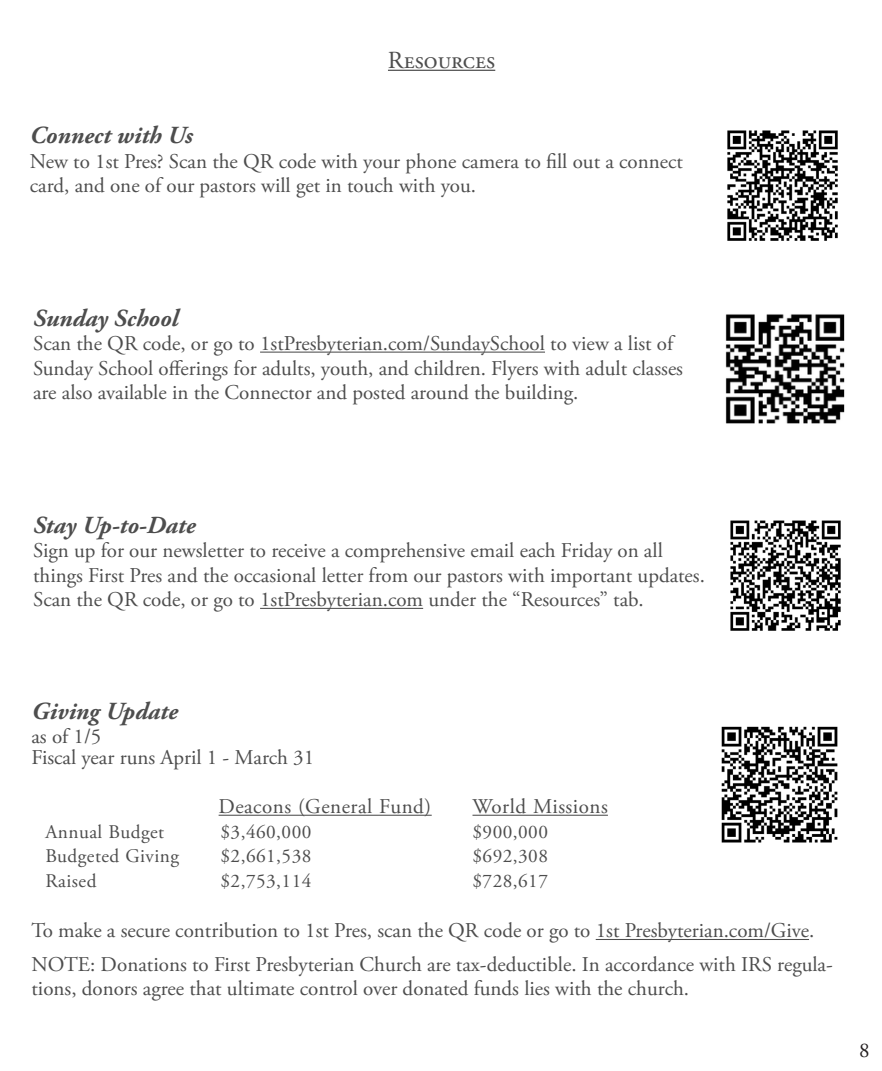
<style>
.page{position:relative;width:882px;height:1071px;background:#fff}
.page>*{position:absolute;margin:0;border:0;box-sizing:border-box;transform-origin:0 0}
.t1{font:italic 700 24.5px "Adobe Garamond Pro";color:#4d4d4d}
.t2{font:24.5px "Adobe Garamond Pro";color:#4d4d4d}
.Calendar_Tabs{font:21px/24.5px "Adobe Garamond Pro";color:#4d4d4d}
.Calendar_Tabs-2{font:21px/24.5px "Adobe Garamond Pro";letter-spacing:.035em;color:#4d4d4d}
.Calendar_Tabs-3{font:21px/24.5px "Adobe Garamond Pro";letter-spacing:.025em;color:#4d4d4d}
.Calendar_Tabs-4{font:21px/24.5px "Adobe Garamond Pro";letter-spacing:.02em;color:#4d4d4d}
.t3{font:21px "Adobe Garamond Pro";color:#231f20}
.Calendar_Tabs-5{font:19.25px "Adobe Garamond Pro";letter-spacing:.025em;color:#4d4d4d}
</style>
<div class="page">
<hr style="left:219px;top:815px;width:213px;height:1px;background:#4d4d4d">
<hr style="left:472px;top:815px;width:136px;height:1px;background:#4d4d4d">
<hr style="left:596px;top:939px;width:213px;height:1px;background:#4d4d4d">
<img style="left:721px;top:726px;width:117px;height:117px">
<img style="left:727px;top:130px;width:111px;height:111px">
<hr style="left:260px;top:352px;width:285px;height:1px;background:#4d4d4d">
<img style="left:725px;top:314px;width:120px;height:110px">
<hr style="left:260px;top:608px;width:163px;height:1px;background:#4d4d4d">
<img style="left:730px;top:520px;width:111px;height:111px">
<hr style="left:388px;top:70px;width:107px;height:1px;background:#4d4d4d">
<p class="t2" style="left:388px;top:45px;width:109px">Resources</p>
<p class="t1" style="left:30px;top:122px;width:164px">Connect with Us</p>
<p class="Calendar_Tabs-4" style="left:30px;top:150px;width:654px">New to 1st Pres? Scan the QR code with your phone camera to fill out a connect card, and one of our pastors will get in touch with you.</p>
<p class="t1" style="left:33px;top:304px;width:147px">Sunday School</p>
<p class="Calendar_Tabs" style="left:33px;top:332px;width:652px">Scan the QR code, or go to 1stPresbyterian.com/SundaySchool to view a list of<br>Sunday School offerings for adults, youth, and children. Flyers with adult classes are also available in the Connector and posted around the building.</p>
<p class="t1" style="left:33px;top:511px;width:164px">Stay Up-to-Date</p>
<p class="Calendar_Tabs-2" style="left:33px;top:539px;width:673px">Sign up for our newsletter to receive a comprehensive email each Friday on all things First Pres and the occasional letter from our pastors with important updates.<br>Scan the QR code, or go to 1stPresbyterian.com under the “Resources” tab.</p>
<p class="t1" style="left:32px;top:697px;width:148px">Giving Update</p>
<p class="Calendar_Tabs" style="left:32px;top:725px;width:71px">as of 1/5</p>
<p class="Calendar_Tabs" style="left:32px;top:746px;width:284px">Fiscal year runs April 1 - March 31</p>
<p class="Calendar_Tabs" style="left:219px;top:795px;width:214px">Deacons (General Fund)</p>
<p class="Calendar_Tabs" style="left:472px;top:795px;width:137px">World Missions</p>
<p class="Calendar_Tabs-5" style="left:45px;top:820px;width:120px">Annual Budget</p>
<p class="Calendar_Tabs-5" style="left:220px;top:820px;width:92px">$3,460,000</p>
<p class="Calendar_Tabs-5" style="left:473px;top:820px;width:77px">$900,000</p>
<p class="Calendar_Tabs-5" style="left:45px;top:844px;width:135px">Budgeted Giving</p>
<p class="Calendar_Tabs-5" style="left:220px;top:844px;width:92px">$2,661,538</p>
<p class="Calendar_Tabs-5" style="left:473px;top:844px;width:77px">$692,308</p>
<p class="Calendar_Tabs-5" style="left:45px;top:869px;width:53px">Raised</p>
<p class="Calendar_Tabs-5" style="left:220px;top:869px;width:92px">$2,753,114</p>
<p class="Calendar_Tabs-5" style="left:472px;top:869px;width:77px">$728,617</p>
<p class="Calendar_Tabs" style="left:32px;top:919px;width:784px">To make a secure contribution to 1st Pres, scan the QR code or go to 1st Presbyterian.com/Give.</p>
<p class="Calendar_Tabs-3" style="left:32px;top:952px;width:803px">NOTE: Donations to First Presbyterian Church are tax-deductible. In accordance with IRS regula&shy;tions, donors agree that ultimate control over donated funds lies with the church.</p>
<p class="t3" style="left:859px;top:1038px;width:12px">8</p>
</div>
